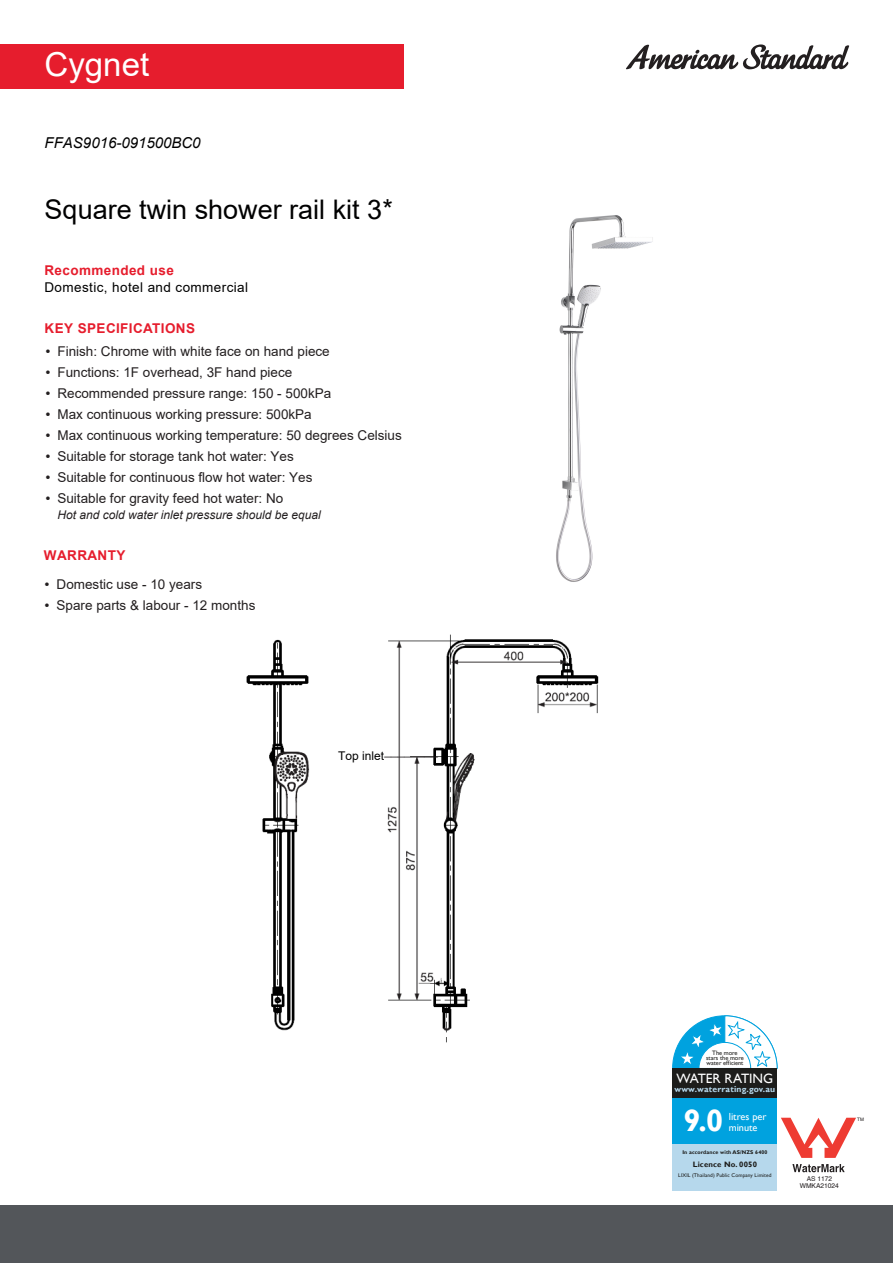
<style>
.page{position:relative;width:893px;height:1263px;background:#fff}
.page>*{position:absolute;margin:0;border:0;box-sizing:border-box;transform-origin:0 0}
.SectionHeader{font:33px "Arial";color:#fff}
.t1{font:700 30.9px "Gill Sans";color:#fff}
.SectionHeader-2{font:27px "Arial";color:#000001}
.SectionHeader-3{font:italic 15px "Arial";color:#000}
.t2{font:13.5px "Arial";color:#231f20}
.SectionHeader-4{font:13.5px/16.2px "Arial";letter-spacing:.03em;color:#000}
.t3{font:13.5px "Arial";color:#231f20}
.SectionHeader-5{font:700 13.5px "Arial";letter-spacing:.03em;color:#e61d2d}
.t4{font:13.5px "Gill Sans";letter-spacing:-.01em;color:#fff}
.t5{font:700 13.5px "Arial";letter-spacing:.03em;color:#e61d2d}
.t6{font:italic 12px "Arial";color:#231f20}
.t7{font:12px "Arial";color:#000}
.t8{font:10.35px/10.4px "Gill Sans";color:#fff}
.t9{font:700 8.7px "Gill Sans";letter-spacing:.02em;color:#b6d8ec}
.t10{font:700 7.8px "Gill Sans";letter-spacing:.02em;color:#1d1d1b}
.t11{font:6.6px "Helvetica";color:#231f20}
.t12{font:6.45px/5.4px "Gill Sans";letter-spacing:-.01em;color:#1d1d1b;text-align:center}
.t13{font:5.4px "Gill Sans";letter-spacing:.02em;color:#1d1d1b}
.t14{font:700 5.4px "Gill Sans";letter-spacing:.02em;color:#1d1d1b}
.t15{font:4.65px "Helvetica";color:#231f20}
.s1{font-style:inherit}
.s2{font-weight:700;color:#e61d2d}
.s3{font-family:"Gotham"}
</style>
<div class="page">
<svg style="left:626px;top:44px;width:223px;height:25px"></svg>
<div style="left:0;top:1205px;width:893px;height:58px;background:#53565a"></div>
<div style="left:0;top:45px;width:403px;height:44px;background:#e61d2d"></div>
<svg style="left:781px;top:1118px;width:75px;height:40px"></svg>
<svg style="left:792px;top:1164px;width:53px;height:8px"></svg>
<div style="left:672px;top:1097px;width:105px;height:47px;background:#00a2df"></div>
<div style="left:672px;top:1144px;width:105px;height:47px;background:#b6d8ec"></div>
<div style="left:672px;top:1068px;width:105px;height:29px;background:#1d1d1b"></div>
<svg style="left:672px;top:1015px;width:105px;height:53px"></svg>
<img style="left:556px;top:215px;width:97px;height:367px">
<img style="left:246px;top:634px;width:353px;height:409px">
<p class="SectionHeader" style="left:45px;top:42px;width:106px">Cygnet</p>
<p class="SectionHeader-3" style="left:45px;top:133px;width:157px">FFAS<span class="s1">9</span>0<span class="s1">16-</span>091500<span class="s1">B</span>C<span class="s1">0</span></p>
<p class="SectionHeader-2" style="left:45px;top:191px;width:350px">Square twin <span class="s1">shower</span> rail <span class="s1">kit 3</span>*</p>
<p class="SectionHeader-4" style="left:44px;top:262px;width:205px"><span class="s2">Recommended use<br></span>Domestic, hotel and commercial</p>
<p class="SectionHeader-5" style="left:45px;top:319px;width:152px">KEY SPECIFICATIONS</p>
<p class="t3" style="left:45px;top:342px;width:287px"><span class="s3">•</span> Finish: <span class="s1">Chrome</span> with white face on hand piece</p>
<p class="t2" style="left:45px;top:363px;width:249px"><span class="s3">•</span> <span class="s1">Functions:</span> 1F overhead, 3F hand piece</p>
<p class="t2" style="left:45px;top:384px;width:288px"><span class="s3">•</span> Recommended pressure range: 150 - 500kPa</p>
<p class="t2" style="left:45px;top:405px;width:269px"><span class="s3">•</span> Max continuous working pressure: 500kPa</p>
<p class="t2" style="left:45px;top:426px;width:359px"><span class="s3">•</span> Max continuous working temperature: <span class="s1">5</span>0 degrees Celsius</p>
<p class="t2" style="left:45px;top:447px;width:251px"><span class="s3">•</span> Suitable for storage tank hot water: Yes</p>
<p class="t2" style="left:45px;top:468px;width:269px"><span class="s3">•</span> Suitable for continuous flow hot water: Yes</p>
<p class="t2" style="left:45px;top:489px;width:240px"><span class="s3">•</span> Suitable for gravity feed hot water: No</p>
<p class="t6" style="left:57px;top:507px;width:265px">Hot and cold water inlet pressure should be equal</p>
<p class="t5" style="left:44px;top:546px;width:83px">WARRANTY</p>
<p class="t2" style="left:44px;top:575px;width:160px"><span class="s3">•</span> Domestic use - 10 years</p>
<p class="t2" style="left:44px;top:596px;width:213px"><span class="s3">•</span> Spare parts &amp; labour - 12 months</p>
<p class="t7" style="left:338px;top:747px;width:101px">Top inlet<sup>________</sup></p>
<p class="t12" style="left:706px;top:1050px;width:39px">The more stars the more water efficient</p>
<p class="t4" style="left:676px;top:1070px;width:98px">WATER RATING</p>
<p class="t9" style="left:674px;top:1084px;width:102px">www.waterrating.gov.au</p>
<h2 class="t1" style="left:683px;top:1102px;width:41px">9.0</h2>
<p class="t8" style="left:729px;top:1112px;width:39px">litres per minute</p>
<p class="t14" style="left:682px;top:1148px;width:87px">In accordance with AS/NZS 6400</p>
<p class="t10" style="left:693px;top:1160px;width:66px">Licence No. 0050</p>
<p class="t13" style="left:678px;top:1172px;width:95px">LIXIL (Thailand) Public Company Limited</p>
<p class="t15" style="left:857px;top:1117px;width:8px">TM</p>
<p class="t11" style="left:807px;top:1174px;width:27px">AS 1172</p>
<p class="t11" style="left:800px;top:1181px;width:41px">WMKA21024</p>
</div>
